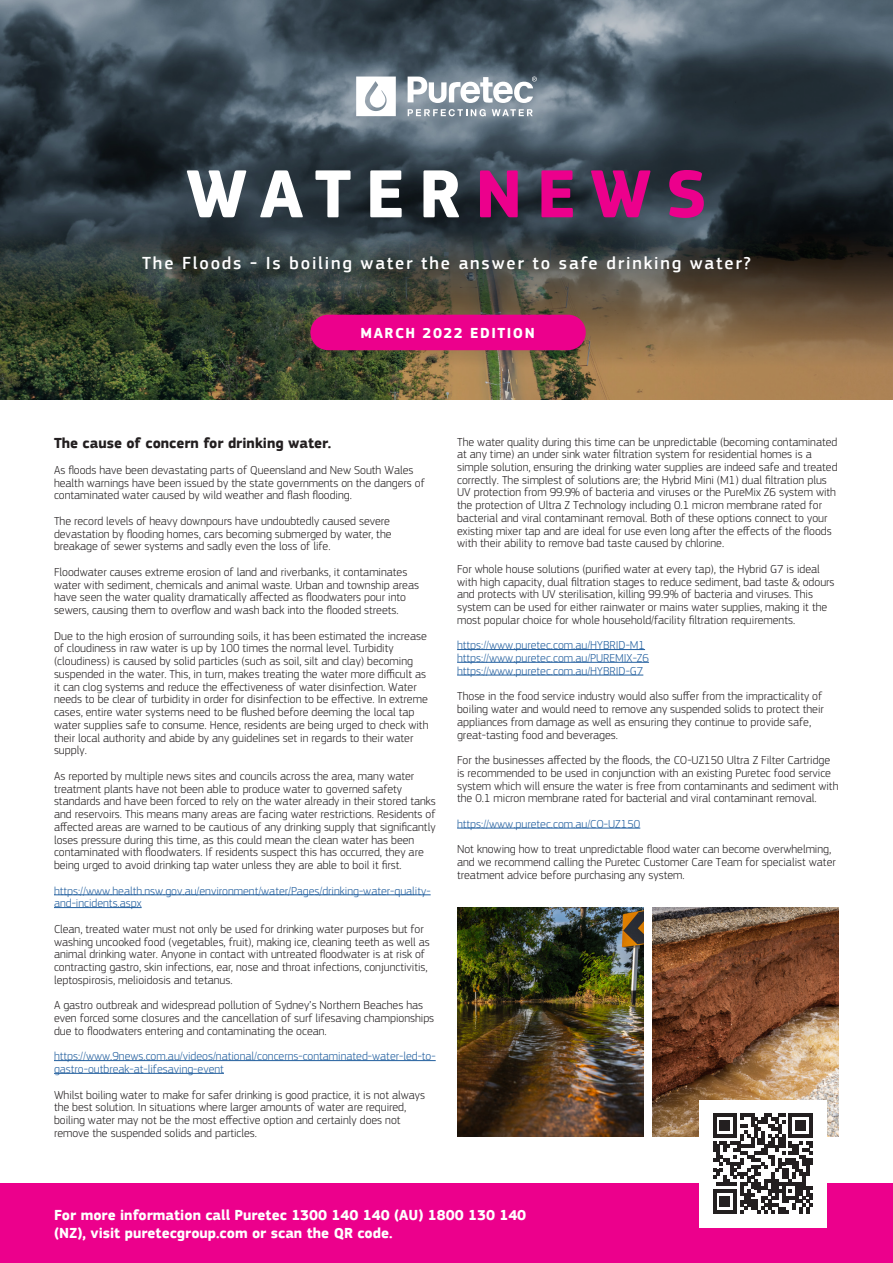
<style>
.page{position:relative;width:893px;height:1263px;background:#fff}
.page>*{position:absolute;margin:0;border:0;box-sizing:border-box;transform-origin:0 0}
.t1{font:700 70.5px "PF Square Sans Pro";letter-spacing:.2em;color:#fff}
.t2{font:500 18px "PF Square Sans Pro";letter-spacing:.1em;color:#fff}
.t3{font:700 15px/18px "PF Square Sans Pro";color:#fff}
.t4{font:700 15px "PF Square Sans Pro";color:#231f20}
.t5{font:700 15px "PF Square Sans Pro";letter-spacing:.1em;color:#fff}
.t6{font:12px/12.8px "PF Square Sans Pro Light V1";color:#231f20}
.t7{font:12px/12.8px "PF Square Sans Pro Light V1";color:#215e9e}
.s1{color:#ec008c}
</style>
<div class="page">
<svg style="left:0;top:0;width:893px;height:400px;background:#434947"></svg>
<div style="left:0;top:1183px;width:893px;height:80px;background:#ec008c"></div>
<svg style="left:356px;top:77px;width:40px;height:39px"></svg>
<svg style="left:408px;top:109px;width:78px;height:7px"></svg>
<svg style="left:492px;top:109px;width:41px;height:7px"></svg>
<svg style="left:408px;top:77px;width:129px;height:26px"></svg>
<div style="left:310px;top:315px;width:276px;height:35px;background:#ec008c;border-radius:18px"></div>
<hr style="left:54px;top:894px;width:377px;height:1px;background:#215e9e">
<hr style="left:54px;top:907px;width:88px;height:1px;background:#215e9e">
<hr style="left:54px;top:1060px;width:382px;height:1px;background:#215e9e">
<hr style="left:54px;top:1073px;width:170px;height:1px;background:#215e9e">
<hr style="left:457px;top:649px;width:188px;height:1px;background:#215e9e">
<hr style="left:457px;top:662px;width:192px;height:1px;background:#215e9e">
<hr style="left:457px;top:675px;width:186px;height:1px;background:#215e9e">
<hr style="left:457px;top:828px;width:183px;height:1px;background:#215e9e">
<img style="left:653px;top:907px;width:186px;height:230px">
<img style="left:457px;top:907px;width:186px;height:230px">
<div style="left:699px;top:1100px;width:128px;height:127px;background:#fff"></div>
<svg style="left:713px;top:1113px;width:100px;height:100px"></svg>
<h1 class="t1" style="left:186px;top:152px;width:522px">WATER<span class="s1">NEWS</span></h1>
<h2 class="t2" style="left:142px;top:252px;width:610px">The Floods - Is boiling water the answer to safe drinking water?</h2>
<p class="t5" style="left:361px;top:324px;width:176px">MARCH 2022 EDITION</p>
<p class="t4" style="left:54px;top:434px;width:279px">The cause of concern for drinking water.</p>
<p class="t6" style="left:54px;top:464px;width:372px">As floods have been devastating parts of Queensland and New South Wales health warnings have been issued by the state governments on the dangers of contaminated water caused by wild weather and flash flooding.</p>
<p class="t6" style="left:54px;top:515px;width:339px">The record levels of heavy downpours have undoubtedly caused severe devastation by flooding homes, cars becoming submerged by water, the breakage of sewer systems and sadly even the loss of life.</p>
<p class="t6" style="left:54px;top:566px;width:367px">Floodwater causes extreme erosion of land and riverbanks, it contaminates water with sediment, chemicals and animal waste. Urban and township areas have seen the water quality dramatically affected as floodwaters pour into sewers, causing them to overflow and wash back into the flooded streets.</p>
<p class="t6" style="left:54px;top:629px;width:376px">Due to the high erosion of surrounding soils, it has been estimated the increase of cloudiness in raw water is up by 100 times the normal level. Turbidity (cloudiness) is caused by solid particles (such as soil, silt and clay) becoming suspended in the water. This, in turn, makes treating the water more difficult as it can clog systems and reduce the effectiveness of water disinfection. Water needs to be clear of turbidity in order for disinfection to be effective. In extreme cases, entire water systems need to be flushed before deeming the local tap water supplies safe to consume. Hence, residents are being urged to check with their local authority and abide by any guidelines set in regards to their water supply.</p>
<p class="t6" style="left:54px;top:769px;width:383px">As reported by multiple news sites and councils across the area, many water treatment plants have not been able to produce water to governed safety standards and have been forced to rely on the water already in their stored tanks and reservoirs. This means many areas are facing water restrictions. Residents of affected areas are warned to be cautious of any drinking supply that significantly loses pressure during this time, as this could mean the clean water has been contaminated with floodwaters. If residents suspect this has occurred, they are being urged to avoid drinking tap water unless they are able to boil it first.</p>
<p class="t7" style="left:54px;top:884px;width:378px">https://www.health.nsw.gov.au/environment/water/Pages/drinking-water-quality&shy;and-incidents.aspx</p>
<p class="t6" style="left:54px;top:922px;width:377px">Clean, treated water must not only be used for drinking water purposes but for washing uncooked food (vegetables, fruit), making ice, cleaning teeth as well as animal drinking water. Anyone in contact with untreated floodwater is at risk of contracting gastro, skin infections, ear, nose and throat infections, conjunctivitis, leptospirosis, melioidosis and tetanus.</p>
<p class="t6" style="left:54px;top:999px;width:382px">A gastro outbreak and widespread pollution of Sydney’s Northern Beaches has even forced some closures and the cancellation of surf lifesaving championships due to floodwaters entering and contaminating the ocean.</p>
<p class="t7" style="left:54px;top:1050px;width:383px">https://www.9news.com.au/videos/national/concerns-contaminated-water-led-to&shy;gastro-outbreak-at-lifesaving-event</p>
<p class="t6" style="left:54px;top:1088px;width:373px">Whilst boiling water to make for safer drinking is good practice, it is not always the best solution. In situations where larger amounts of water are required, boiling water may not be the most effective option and certainly does not remove the suspended solids and particles.</p>
<p class="t6" style="left:457px;top:435px;width:382px">The water quality during this time can be unpredictable (becoming contaminated at any time) an under sink water filtration system for residential homes is a simple solution, ensuring the drinking water supplies are indeed safe and treated correctly. The simplest of solutions are; the Hybrid Mini (M1) dual filtration plus UV protection from 99.9% of bacteria and viruses or the PureMix Z6 system with the protection of Ultra Z Technology including 0.1 micron membrane rated for bacterial and viral contaminant removal. Both of these options connect to your existing mixer tap and are ideal for use even long after the effects of the floods with their ability to remove bad taste caused by chlorine.</p>
<p class="t6" style="left:457px;top:562px;width:379px">For whole house solutions (purified water at every tap), the Hybrid G7 is ideal with high capacity, dual filtration stages to reduce sediment, bad taste &amp; odours and protects with UV sterilisation, killing 99.9% of bacteria and viruses. This system can be used for either rainwater or mains water supplies, making it the most popular choice for whole household/facility filtration requirements.</p>
<p class="t7" style="left:457px;top:639px;width:193px">https://www.puretec.com.au/HYBRID-M1 https://www.puretec.com.au/PUREMIX-Z6 https://www.puretec.com.au/HYBRID-G7</p>
<p class="t6" style="left:457px;top:690px;width:368px">Those in the food service industry would also suffer from the impracticality of boiling water and would need to remove any suspended solids to protect their appliances from damage as well as ensuring they continue to provide safe, great-tasting food and beverages.</p>
<p class="t6" style="left:457px;top:754px;width:383px">For the businesses affected by the floods, the CO-UZ150 Ultra Z Filter Cartridge is recommended to be used in conjunction with an existing Puretec food service system which will ensure the water is free from contaminants and sediment with the 0.1 micron membrane rated for bacterial and viral contaminant removal.</p>
<p class="t7" style="left:457px;top:817px;width:185px">https://www.puretec.com.au/CO-UZ150</p>
<p class="t6" style="left:457px;top:843px;width:380px">Not knowing how to treat unpredictable flood water can become overwhelming, and we recommend calling the Puretec Customer Care Team for specialist water treatment advice before purchasing any system.</p>
<p class="t3" style="left:54px;top:1206px;width:474px">For more information call Puretec 1300 140 140 (AU) 1800 130 140 (NZ), visit puretecgroup.com or scan the QR code.</p>
</div>
